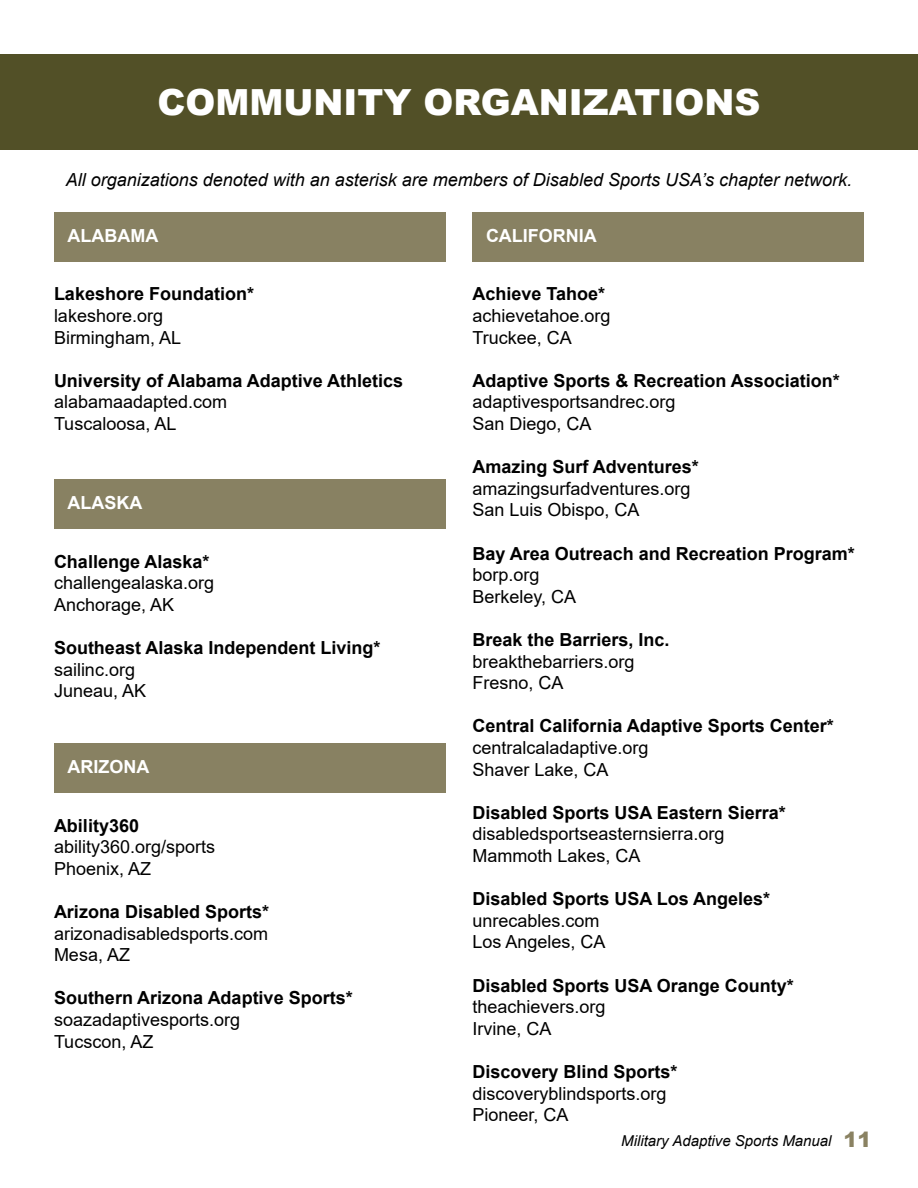
<style>
.page{position:relative;width:918px;height:1188px;background:#fff}
.page>*{position:absolute;margin:0;border:0;box-sizing:border-box;transform-origin:0 0}
.t1{font:900 36px "Arial";color:#fff}
.t2{font:18px/21.6px "Arial";color:#000}
.t3{font:700 18px "Arial";color:#000}
.t4{font:italic 18px "Arial";color:#000}
.t5{font:700 18px "Arial";color:#fff}
.t6{font:italic 15px "Arial";color:#000101}
.s1{font-weight:900;font-style:normal;font-size:21px;color:#8a8262}
</style>
<div class="page">
<div style="left:0;top:54px;width:918px;height:95px;background:#525027"></div>
<div style="left:54px;top:212px;width:392px;height:49px;background:#888162"></div>
<div style="left:54px;top:479px;width:392px;height:50px;background:#888162"></div>
<div style="left:54px;top:743px;width:392px;height:50px;background:#888162"></div>
<div style="left:472px;top:212px;width:392px;height:49px;background:#888162"></div>
<h1 class="t1" style="left:158px;top:76px;width:604px">COMMUNITY ORGANIZATIONS</h1>
<p class="t4" style="left:66px;top:168px;width:788px">All organizations denoted with an asterisk are members of Disabled Sports USA’s chapter network.</p>
<p class="t5" style="left:68px;top:223px;width:92px">ALABAMA</p>
<p class="t3" style="left:54px;top:281px;width:202px">Lakeshore Foundation*</p>
<p class="t2" style="left:54px;top:305px;width:129px">lakeshore.org<br>Birmingham, AL</p>
<p class="t3" style="left:54px;top:368px;width:351px">University of Alabama Adaptive Athletics</p>
<p class="t2" style="left:54px;top:391px;width:175px">alabamaadapted.com<br>Tuscaloosa, AL</p>
<p class="t5" style="left:68px;top:490px;width:76px">ALASKA</p>
<p class="t3" style="left:54px;top:549px;width:157px">Challenge Alaska*</p>
<p class="t2" style="left:54px;top:572px;width:162px">challengealaska.org<br>Anchorage, AK</p>
<p class="t3" style="left:54px;top:635px;width:328px">Southeast Alaska Independent Living*</p>
<p class="t2" style="left:54px;top:658px;width:94px">sailinc.org<br>Juneau, AK</p>
<p class="t5" style="left:68px;top:754px;width:83px">ARIZONA</p>
<p class="t3" style="left:54px;top:813px;width:87px">Ability360</p>
<p class="t2" style="left:54px;top:836px;width:163px">ability360.org/sports<br>Phoenix, AZ</p>
<p class="t3" style="left:54px;top:899px;width:217px">Arizona Disabled Sports*</p>
<p class="t2" style="left:54px;top:922px;width:216px">arizonadisabledsports.com<br>Mesa, AZ</p>
<p class="t3" style="left:54px;top:985px;width:300px">Southern Arizona Adaptive Sports*</p>
<p class="t2" style="left:54px;top:1009px;width:188px">soazadaptivesports.org<br>Tucscon, AZ</p>
<p class="t5" style="left:486px;top:223px;width:112px">CALIFORNIA</p>
<p class="t3" style="left:472px;top:281px;width:134px">Achieve Tahoe*</p>
<p class="t2" style="left:472px;top:305px;width:140px">achievetahoe.org<br>Truckee, CA</p>
<p class="t3" style="left:472px;top:368px;width:369px">Adaptive Sports &amp; Recreation Association*</p>
<p class="t2" style="left:472px;top:391px;width:205px">adaptivesportsandrec.org<br>San Diego, CA</p>
<p class="t3" style="left:472px;top:454px;width:228px">Amazing Surf Adventures*</p>
<p class="t2" style="left:472px;top:478px;width:220px">amazingsurfadventures.org<br>San Luis Obispo, CA</p>
<p class="t3" style="left:472px;top:541px;width:384px">Bay Area Outreach and Recreation Program*</p>
<p class="t2" style="left:472px;top:564px;width:105px">borp.org<br>Berkeley, CA</p>
<p class="t3" style="left:472px;top:627px;width:199px">Break the Barriers, Inc.</p>
<p class="t2" style="left:472px;top:650px;width:164px">breakthebarriers.org<br>Fresno, CA</p>
<p class="t3" style="left:472px;top:713px;width:363px">Central California Adaptive Sports Center*</p>
<p class="t2" style="left:472px;top:737px;width:178px">centralcaladaptive.org<br>Shaver Lake, CA</p>
<p class="t3" style="left:472px;top:800px;width:315px">Disabled Sports USA Eastern Sierra*</p>
<p class="t2" style="left:472px;top:823px;width:254px">disabledsportseasternsierra.org<br>Mammoth Lakes, CA</p>
<p class="t3" style="left:472px;top:886px;width:299px">Disabled Sports USA Los Angeles*</p>
<p class="t2" style="left:472px;top:910px;width:135px">unrecables.com<br>Los Angeles, CA</p>
<p class="t3" style="left:472px;top:973px;width:323px">Disabled Sports USA Orange County*</p>
<p class="t2" style="left:472px;top:996px;width:135px">theachievers.org<br>Irvine, CA</p>
<p class="t3" style="left:472px;top:1059px;width:207px">Discovery Blind Sports*</p>
<p class="t2" style="left:472px;top:1082px;width:196px">discoveryblindsports.org<br>Pioneer, CA</p>
<p class="t6" style="left:621px;top:1131px;width:252px">Military Adaptive Sports Manual <span class="s1">11</span></p>
</div>
